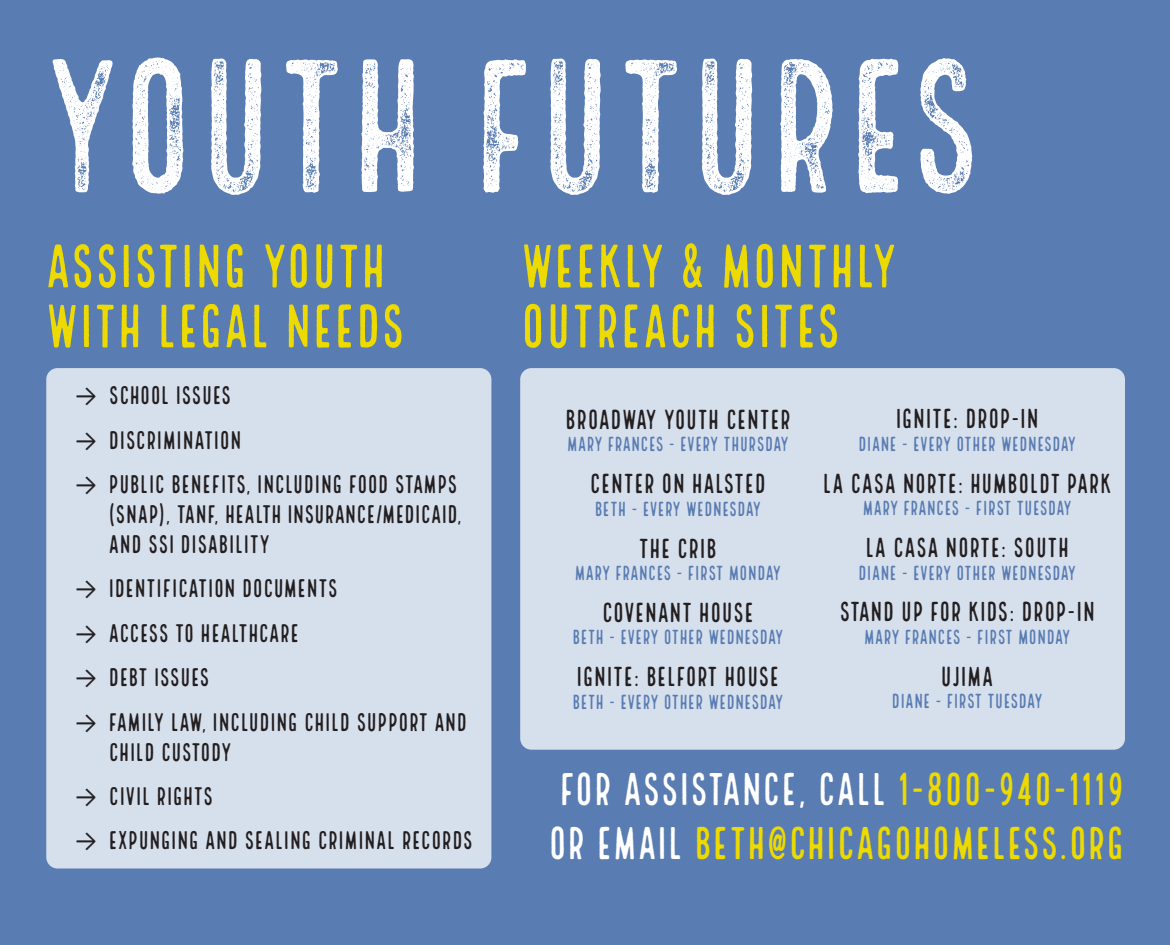
<style>
.page{position:relative;width:1170px;height:945px;background:#597cb2}
.page>*{position:absolute;margin:0;border:0;box-sizing:border-box;transform-origin:0 0}
.t1{font:185px "Local Brewery Five";color:#fff}
.t2{font:60px/60px "Local Brewery Four";letter-spacing:-.005em;color:#ecda00}
.t3{font:45px "Local Brewery Four";letter-spacing:-.005em;color:#fff}
.t4{font:45px "Local Brewery Four";letter-spacing:-.01em;color:#ecda00}
.t5{font:27px "Local Brewery Four";letter-spacing:-.005em;color:#231f20}
.t6{font:25px/30px "Local Brewery Four";letter-spacing:-.005em;color:#231f20}
.t7{font:20px "Local Brewery Four";letter-spacing:-.015em;color:#597cb2}
.s1{font-family:"Calibri"}
.s2{color:#ecda00}
.s3{color:#fff}
</style>
<div class="page">
<div style="left:520px;top:368px;width:605px;height:382px;background:#d6dfec;border-radius:11px"></div>
<div style="left:46px;top:368px;width:445px;height:501px;background:#d6dfec;border-radius:11px"></div>
<p class="t1" style="left:41px;top:25px;width:945px">YOUTH FUTURES</p>
<p class="t2" style="left:45px;top:241px;width:362px">ASSISTING YOUTH<br>WITH LEGAL NEEDS</p>
<p class="t2" style="left:520px;top:241px;width:379px">WEEKLY &amp; MONTHLY<br>OUTREACH SITES</p>
<p class="t6" style="left:75px;top:382px;width:158px"><span class="s1">→</span> SCHOOL ISSUES</p>
<p class="t6" style="left:75px;top:427px;width:169px"><span class="s1">→</span> DISCRIMINATION</p>
<p class="t6" style="left:109px;top:471px;width:355px;text-indent:-34px"><span class="s1">→</span> PUBLIC BENEFITS, INCLUDING FOOD STAMPS (SNAP), TANF, HEALTH INSURANCE/MEDICAID,<br>AND SSI DISABILITY</p>
<p class="t6" style="left:75px;top:576px;width:265px"><span class="s1">→</span> IDENTIFICATION DOCUMENTS</p>
<p class="t6" style="left:75px;top:620px;width:226px"><span class="s1">→</span> ACCESS TO HEALTHCARE</p>
<p class="t6" style="left:75px;top:664px;width:136px"><span class="s1">→</span> DEBT ISSUES</p>
<p class="t6" style="left:109px;top:709px;width:360px;text-indent:-34px"><span class="s1">→</span> FAMILY LAW, INCLUDING CHILD SUPPORT AND<br>CHILD CUSTODY</p>
<p class="t6" style="left:75px;top:783px;width:140px"><span class="s1">→</span> CIVIL RIGHTS</p>
<p class="t6" style="left:75px;top:828px;width:400px"><span class="s1">→</span> EXPUNGING AND SEALING CRIMINAL RECORDS</p>
<p class="t5" style="left:565px;top:404px;width:228px">BROADWAY YOUTH CENTER</p>
<p class="t7" style="left:567px;top:433px;width:224px">MARY FRANCES - EVERY THURSDAY</p>
<p class="t5" style="left:590px;top:469px;width:178px">CENTER ON HALSTED</p>
<p class="t7" style="left:594px;top:498px;width:169px">BETH - EVERY WEDNESDAY</p>
<p class="t5" style="left:638px;top:533px;width:80px">THE CRIB</p>
<p class="t7" style="left:574px;top:562px;width:208px">MARY FRANCES - FIRST MONDAY</p>
<p class="t5" style="left:602px;top:598px;width:154px">COVENANT HOUSE</p>
<p class="t7" style="left:572px;top:626px;width:213px">BETH - EVERY OTHER WEDNESDAY</p>
<p class="t5" style="left:576px;top:662px;width:205px">IGNITE: BELFORT HOUSE</p>
<p class="t7" style="left:572px;top:691px;width:213px">BETH - EVERY OTHER WEDNESDAY</p>
<p class="t5" style="left:896px;top:404px;width:145px">IGNITE: DROP-IN</p>
<p class="t7" style="left:858px;top:433px;width:220px">DIANE - EVERY OTHER WEDNESDAY</p>
<p class="t5" style="left:823px;top:468px;width:291px">LA CASA NORTE: HUMBOLDT PARK</p>
<p class="t7" style="left:862px;top:497px;width:211px">MARY FRANCES - FIRST TUESDAY</p>
<p class="t5" style="left:865px;top:533px;width:206px">LA CASA NORTE: SOUTH</p>
<p class="t7" style="left:858px;top:562px;width:220px">DIANE - EVERY OTHER WEDNESDAY</p>
<p class="t5" style="left:839px;top:597px;width:258px">STAND UP FOR KIDS: DROP-IN</p>
<p class="t7" style="left:864px;top:626px;width:209px">MARY FRANCES - FIRST MONDAY</p>
<p class="t5" style="left:941px;top:662px;width:55px">UJIMA</p>
<p class="t7" style="left:892px;top:690px;width:153px">DIANE - FIRST TUESDAY</p>
<p class="t3" style="left:559px;top:765px;width:567px">FOR ASSISTANCE, CALL <span class="s2">1-800-940-1119</span></p>
<p class="t4" style="left:548px;top:819px;width:578px"><span class="s3">OR EMAIL</span> BETH@CHICAGOHOMELESS.ORG</p>
</div>
